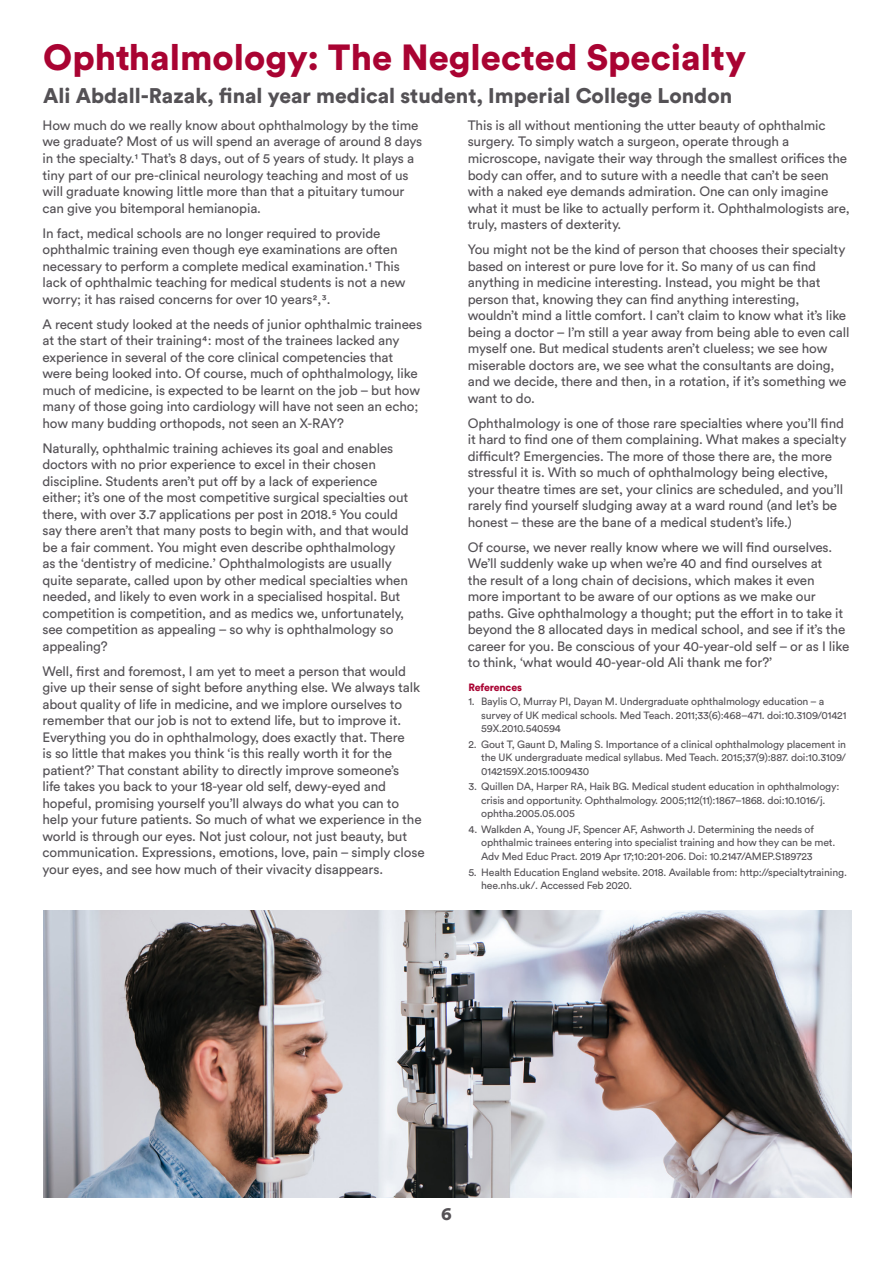
<style>
.page{position:relative;width:893px;height:1263px;background:#fff}
.page>*{position:absolute;margin:0;border:0;box-sizing:border-box;transform-origin:0 0}
.t1{font:900 36px "Circular Std";color:#a90332}
.t2{font:900 21px "Circular Std";color:#545155}
.t3{font:900 18px "Circular Std";color:#545155}
.t4{font:13.5px/16.5px "Circular Std";letter-spacing:-.01em;color:#545155}
.t5{font:10.5px/13.5px "Circular Std";letter-spacing:-.015em;color:#545155}
.t6{font:900 10.5px "Circular Std";letter-spacing:-.015em;color:#a90332}
</style>
<div class="page">
<img style="left:43px;top:910px;width:808px;height:287px">
<p class="t1" style="left:43px;top:33px;width:705px">Ophthalmology: The Neglected Specialty</p>
<p class="t2" style="left:43px;top:81px;width:691px">Ali Abdall-Razak, final year medical student, Imperial College London</p>
<p class="t4" style="left:43px;top:117px;width:381px">How much do we really know about ophthalmology by the time we graduate? Most of us will spend an average of around 8 days in the specialty.1 That’s 8 days, out of 5 years of study. It plays a tiny part of our pre-clinical neurology teaching and most of us will graduate knowing little more than that a pituitary tumour can give you bitemporal hemianopia.</p>
<p class="t4" style="left:43px;top:224px;width:364px">In fact, medical schools are no longer required to provide ophthalmic training even though eye examinations are often necessary to perform a complete medical examination.1 This lack of ophthalmic teaching for medical students is not a new worry; it has raised concerns for over 10 years2,3.</p>
<p class="t4" style="left:43px;top:315px;width:381px">A recent study looked at the needs of junior ophthalmic trainees at the start of their training4: most of the trainees lacked any experience in several of the core clinical competencies that were being looked into. Of course, much of ophthalmology, like much of medicine, is expected to be learnt on the job – but how many of those going into cardiology will have not seen an echo; how many budding orthopods, not seen an X-RAY?</p>
<p class="t4" style="left:43px;top:439px;width:368px">Naturally, ophthalmic training achieves its goal and enables doctors with no prior experience to excel in their chosen discipline. Students aren’t put off by a lack of experience either; it’s one of the most competitive surgical specialties out there, with over 3.7 applications per post in 2018.5 You could say there aren’t that many posts to begin with, and that would be a fair comment. You might even describe ophthalmology as the ‘dentistry of medicine.’ Ophthalmologists are usually quite separate, called upon by other medical specialties when needed, and likely to even work in a specialised hospital. But competition is competition, and as medics we, unfortunately, see competition as appealing – so why is ophthalmology so appealing?</p>
<p class="t4" style="left:43px;top:662px;width:384px">Well, first and foremost, I am yet to meet a person that would give up their sense of sight before anything else. We always talk about quality of life in medicine, and we implore ourselves to remember that our job is not to extend life, but to improve it.<br>Everything you do in ophthalmology, does exactly that. There<br>is so little that makes you think ‘is this really worth it for the patient?’ That constant ability to directly improve someone’s<br>life takes you back to your 18-year old self, dewy-eyed and hopeful, promising yourself you’ll always do what you can to help your future patients. So much of what we experience in the world is through our eyes. Not just colour, not just beauty, but communication. Expressions, emotions, love, pain – simply close your eyes, and see how much of their vivacity disappears.</p>
<p class="t4" style="left:468px;top:117px;width:383px">This is all without mentioning the utter beauty of ophthalmic surgery. To simply watch a surgeon, operate through a microscope, navigate their way through the smallest orifices the body can offer, and to suture with a needle that can’t be seen with a naked eye demands admiration. One can only imagine what it must be like to actually perform it. Ophthalmologists are, truly, masters of dexterity.</p>
<p class="t4" style="left:468px;top:241px;width:383px">You might not be the kind of person that chooses their specialty based on interest or pure love for it. So many of us can find anything in medicine interesting. Instead, you might be that person that, knowing they can find anything interesting, wouldn’t mind a little comfort. I can’t claim to know what it’s like being a doctor – I’m still a year away from being able to even call myself one. But medical students aren’t clueless; we see how miserable doctors are, we see what the consultants are doing, and we decide, there and then, in a rotation, if it’s something we want to do.</p>
<p class="t4" style="left:468px;top:414px;width:380px">Ophthalmology is one of those rare specialties where you’ll find it hard to find one of them complaining. What makes a specialty difficult? Emergencies. The more of those there are, the more stressful it is. With so much of ophthalmology being elective, your theatre times are set, your clinics are scheduled, and you’ll rarely find yourself sludging away at a ward round (and let’s be honest – these are the bane of a medical student’s life.)</p>
<p class="t4" style="left:468px;top:538px;width:383px">Of course, we never really know where we will find ourselves.<br>We’ll suddenly wake up when we’re 40 and find ourselves at<br>the result of a long chain of decisions, which makes it even<br>more important to be aware of our options as we make our paths. Give ophthalmology a thought; put the effort in to take it beyond the 8 allocated days in medical school, and see if it’s the career for you. Be conscious of your 40-year-old self – or as I like to think, ‘what would 40-year-old Ali thank me for?’</p>
<p class="t6" style="left:468px;top:680px;width:55px">References</p>
<p class="t5" style="left:481px;top:694px;width:367px;text-indent:-13px">1. Baylis O, Murray PI, Dayan M. Undergraduate ophthalmology education – a survey of UK medical schools. Med Teach. 2011;33(6):468–471. doi:10.3109/01421<br>59X.2010.540594</p>
<p class="t5" style="left:481px;top:737px;width:366px;text-align:justify;text-indent:-13px">2. Gout T, Gaunt D, Maling S. Importance of a clinical ophthalmology placement in the UK undergraduate medical syllabus. Med Teach. 2015;37(9):887. doi:10.3109/ 0142159X.2015.1009430</p>
<p class="t5" style="left:481px;top:780px;width:360px;text-indent:-13px">3. Quillen DA, Harper RA, Haik BG. Medical student education in ophthalmology: crisis and opportunity. Ophthalmology. 2005;112(11):1867–1868. doi:10.1016/j. ophtha.2005.05.005</p>
<p class="t5" style="left:481px;top:822px;width:356px;text-indent:-13px">4. Walkden A, Young JF, Spencer AF, Ashworth J. Determining the needs of ophthalmic trainees entering into specialist training and how they can be met.<br>Adv Med Educ Pract. 2019 Apr 17;10:201-206. Doi: 10.2147/AMEP.S189723</p>
<p class="t5" style="left:481px;top:865px;width:367px;text-indent:-13px">5. Health Education England website. 2018. Available from: http://specialtytraining. hee.nhs.uk/. Accessed Feb 2020.</p>
<h3 class="t3" style="left:441px;top:1202px;width:12px">6</h3>
</div>
